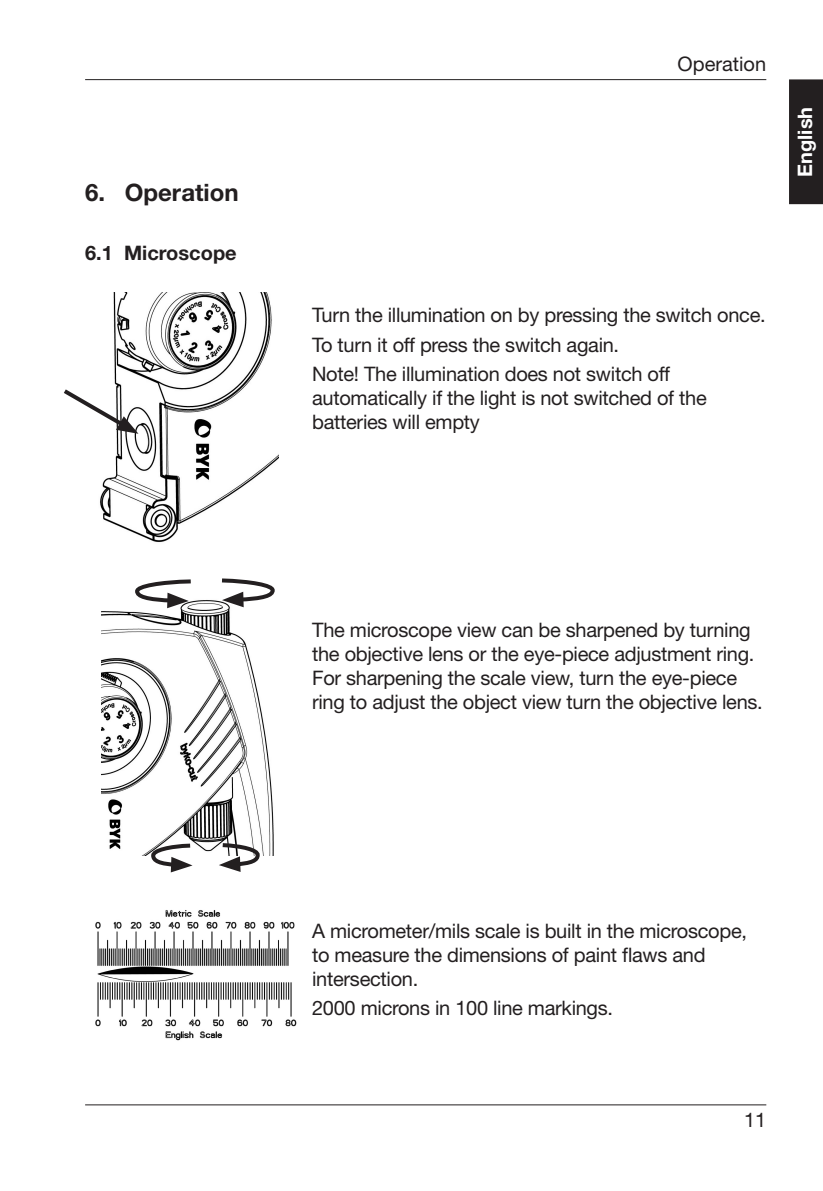
<style>
.page{position:relative;width:823px;height:1191px;background:#fff}
.page>*{position:absolute;margin:0;border:0;box-sizing:border-box;transform-origin:0 0}
.t1{font:700 24px "Helvetica Neue";color:#231f20}
.t2{font:20px/24px "Helvetica Neue";letter-spacing:-.015em;color:#231f20}
.t3{font:700 20px "Helvetica Neue";color:#231f20}
.t4{font:700 20px "Helvetica Neue";color:#fff}
</style>
<div class="page">
<hr style="left:85px;top:1104px;width:680px;height:1px;background:#231f20">
<hr style="left:85px;top:79px;width:680px;height:1px;background:#231f20">
<div style="left:789px;top:79px;width:33px;height:125px;background:#231f20"></div>
<img style="left:100px;top:292px;width:178px;height:250px">
<svg style="left:64px;top:386px;width:74px;height:48px"></svg>
<img style="left:102px;top:600px;width:172px;height:255px">
<svg style="left:133px;top:579px;width:62px;height:29px"></svg>
<svg style="left:218px;top:578px;width:57px;height:29px"></svg>
<svg style="left:149px;top:841px;width:45px;height:31px"></svg>
<svg style="left:218px;top:841px;width:43px;height:31px"></svg>
<img style="left:95px;top:910px;width:202px;height:131px">
<p class="t1" style="left:85px;top:177px;width:155px">6. Operation</p>
<p class="t3" style="left:85px;top:240px;width:153px">6.1 Microscope</p>
<p class="t2" style="left:677px;top:52px;width:90px">Operation</p>
<p class="t4" style="left:792px;top:177px;width:71px;rotate:-90deg">English</p>
<p class="t2" style="left:312px;top:300px;width:455px;line-height:29.6px">Turn the illumination on by pressing the switch once.<br>To turn it off press the switch again.<br>Note! The illumination does not switch off</p>
<p class="t2" style="left:312px;top:386px;width:396px">automatically if the light is not switched of the batteries will empty</p>
<p class="t2" style="left:312px;top:618px;width:452px">The microscope view can be sharpened by turning the objective lens or the eye-piece adjustment ring.<br>For sharpening the scale view, turn the eye-piece ring to adjust the object view turn the objective lens.</p>
<p class="t2" style="left:312px;top:918px;width:436px">A micrometer/mils scale is built in the microscope, to measure the dimensions of paint flaws and intersection.</p>
<p class="t2" style="left:312px;top:996px;width:302px">2000 microns in 100 line markings.</p>
<p class="t2" style="left:743px;top:1108px;width:24px">11</p>
</div>
